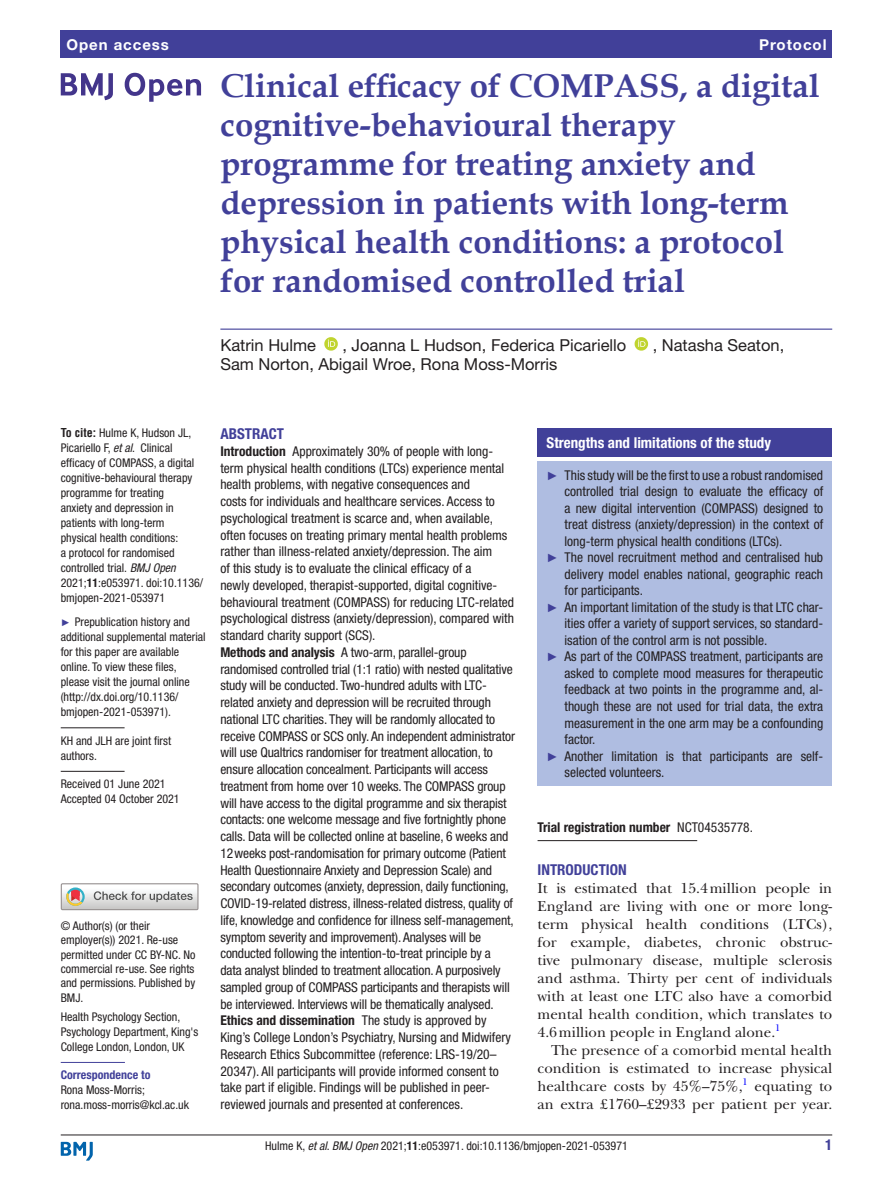
<style>
.page{position:relative;width:893px;height:1191px;background:#fff}
.page>*{position:absolute;margin:0;border:0;box-sizing:border-box;transform-origin:0 0}
.t1{font:700 33px/39px "Book Antiqua";color:#414099}
.t2{font:16.5px "Helvetica Neue LT Std";color:#231f20}
.t3{font:15px/18px "New Baskerville";color:#231f20;text-align:justify}
.t4{font:700 condensed 15px "Helvetica Neue LT Std";color:#fff}
.t5{font:700 condensed 15px "Helvetica Neue LT Std";color:#414099}
.t6{font:700 15px "Helvetica Neue LT Std";letter-spacing:.065em;color:#fff}
.t7{font:condensed 13.5px/16.8px "Helvetica Neue LT Std";color:#231f20}
.t8{font:700 condensed 13.5px "Helvetica Neue LT Std";color:#231f20}
.t9{font:condensed 12px/15px "Helvetica Neue LT Std";color:#231f20}
.t10{font:700 condensed 12px "Helvetica Neue LT Std";color:#414099}
.t11{font:9.9px "New Baskerville";color:#00f}
.s1{font-family:"Helvetica LT Std";font-weight:700}
.s2{font-style:italic}
.s3{font-weight:700}
.s4{font-family:"Arial";font-stretch:normal;font-size:9.75px;color:#414099}
.s5{font-family:"Arial";font-stretch:normal;font-size:12px;color:#414099}
.s6{font-weight:400}
</style>
<div class="page">
<hr style="left:61px;top:1134px;width:771px;height:1px;background:#231f20">
<svg style="left:61px;top:1141px;width:32px;height:19px"></svg>
<div style="left:61px;top:31px;width:771px;height:27px;background:#414099"></div>
<hr style="left:220px;top:328px;width:612px;height:2px;background:#414099">
<svg style="left:324px;top:337px;width:14px;height:14px"></svg>
<svg style="left:635px;top:337px;width:13px;height:14px"></svg>
<hr style="left:61px;top:727px;width:64px;height:1px;background:#231f20">
<hr style="left:61px;top:771px;width:64px;height:1px;background:#231f20">
<hr style="left:61px;top:1062px;width:64px;height:1px;background:#414099">
<svg style="left:61px;top:73px;width:52px;height:27px"></svg>
<svg style="left:125px;top:73px;width:76px;height:29px"></svg>
<div style="left:61px;top:883px;width:138px;height:27px;border:1px solid #969090"></div>
<svg style="left:61px;top:883px;width:137px;height:26px"></svg>
<hr style="left:538px;top:840px;width:159px;height:1px;background:#231f20">
<div style="left:538px;top:428px;width:294px;height:29px;background:#414099"></div>
<div style="left:538px;top:461px;width:294px;height:325px;background:#afbde1"></div>
<p class="t6" style="left:66px;top:35px;width:104px">Open access</p>
<p class="t6" style="left:759px;top:35px;width:69px">Protocol</p>
<h1 class="t1" style="left:220px;top:66px;width:601px">Clinical efficacy of COMPASS, a digital cognitive-behavioural therapy programme for treating anxiety and depression in patients with long-term physical health conditions: a protocol for randomised controlled trial</h1>
<p class="t2" style="left:220px;top:335px;width:97px">Katrin Hulme</p>
<p class="t2" style="left:342px;top:335px;width:285px">, Joanna L Hudson, Federica Picariello</p>
<p class="t2" style="left:653px;top:335px;width:133px">, Natasha Seaton,</p>
<p class="t2" style="left:220px;top:354px;width:339px">Sam Norton, Abigail Wroe, Rona Moss-Morris</p>
<p class="t9" style="left:61px;top:425px;width:144px"><span class="s1">To cite:</span> Hulme K, Hudson JL,<br>Picariello F, <span class="s2">et al</span>. Clinical efficacy of COMPASS, a digital cognitive-behavioural therapy programme for treating<br>anxiety and depression in patients with long-term physical health conditions:<br>a protocol for randomised controlled trial. <span class="s2">BMJ Open<br></span>2021;<span class="s3">11</span>:e053971. doi:10.1136/ bmjopen-2021-053971</p>
<p class="t9" style="left:61px;top:614px;width:146px"><span class="s4">►</span> Prepublication history and additional supplemental material for this paper are available online. To view these files, please visit the journal online (http://dx.doi.org/10.1136/ bmjopen-2021-053971).</p>
<p class="t9" style="left:61px;top:733px;width:112px">KH and JLH are joint first authors.</p>
<p class="t9" style="left:61px;top:776px;width:120px">Received 01 June 2021<br>Accepted 04 October 2021</p>
<p class="t9" style="left:61px;top:918px;width:136px;line-height:14.4px">© Author(s) (or their employer(s)) 2021. Re-use permitted under CC BY-NC. No commercial re-use. See rights and permissions. Published by<br>BMJ.</p>
<p class="t9" style="left:61px;top:1009px;width:139px">Health Psychology Section,<br>Psychology Department, King's<br>College London, London, UK</p>
<p class="t10" style="left:61px;top:1067px;width:91px">Correspondence to</p>
<p class="t9" style="left:61px;top:1082px;width:130px">Rona Moss-Morris; rona.moss-morris@kcl.ac.uk</p>
<p class="t5" style="left:220px;top:425px;width:65px">ABSTRACT</p>
<p class="t7" style="left:220px;top:442px;width:296px"><span class="s3">Introduction</span> Approximately 30% of people with long&shy;term physical health conditions (LTCs) experience mental health problems, with negative consequences and<br>costs for individuals and healthcare services. Access to psychological treatment is scarce and, when available, often focuses on treating primary mental health problems rather than illness-related anxiety/depression. The aim<br>of this study is to evaluate the clinical efficacy of a<br>newly developed, therapist-supported, digital cognitive&shy;behavioural treatment (COMPASS) for reducing LTC-related psychological distress (anxiety/depression), compared with standard charity support (SCS).<br><span class="s3">Methods and analysis</span> A two-arm, parallel-group randomised controlled trial (1:1 ratio) with nested qualitative study will be conducted. Two-hundred adults with LTC&shy;related anxiety and depression will be recruited through national LTC charities. They will be randomly allocated to receive COMPASS or SCS only. An independent administrator will use Qualtrics randomiser for treatment allocation, to ensure allocation concealment. Participants will access treatment from home over 10 weeks. The COMPASS group will have access to the digital programme and six therapist contacts: one welcome message and five fortnightly phone calls. Data will be collected online at baseline, 6 weeks and 12weeks post-randomisation for primary outcome (Patient Health Questionnaire Anxiety and Depression Scale) and secondary outcomes (anxiety, depression, daily functioning, COVID-19-related distress, illness-related distress, quality of life, knowledge and confidence for illness self-management, symptom severity and improvement). Analyses will be conducted following the intention-to-treat principle by a data analyst blinded to treatment allocation. A purposively sampled group of COMPASS participants and therapists will be interviewed. Interviews will be thematically analysed.<br><span class="s3">Ethics and dissemination</span> The study is approved by King’s College London’s Psychiatry, Nursing and Midwifery Research Ethics Subcommittee (reference: LRS-19/20– 20347). All participants will provide informed consent to take part if eligible. Findings will be published in peer&shy;reviewed journals and presented at conferences.</p>
<p class="t4" style="left:547px;top:434px;width:226px">Strengths and limitations of the study</p>
<p class="t7" style="left:547px;top:466px;width:278px"><span class="s5">►</span> This study will be the first to use a robust randomised</p>
<p class="t7" style="left:565px;top:483px;width:260px">controlled trial design to evaluate the efficacy of</p>
<p class="t7" style="left:565px;top:499px;width:260px">a new digital intervention (COMPASS) designed to</p>
<p class="t7" style="left:565px;top:516px;width:260px">treat distress (anxiety/depression) in the context of</p>
<p class="t7" style="left:565px;top:532px;width:219px">long-term physical health conditions (LTCs).</p>
<p class="t7" style="left:547px;top:549px;width:278px"><span class="s5">►</span> The novel recruitment method and centralised hub</p>
<p class="t7" style="left:565px;top:565px;width:260px">delivery model enables national, geographic reach</p>
<p class="t7" style="left:565px;top:582px;width:80px">for participants.</p>
<p class="t7" style="left:547px;top:598px;width:278px"><span class="s5">►</span> An important limitation of the study is that LTC char-</p>
<p class="t7" style="left:565px;top:615px;width:260px">ities offer a variety of support services, so standard-</p>
<p class="t7" style="left:565px;top:631px;width:204px">isation of the control arm is not possible.</p>
<p class="t7" style="left:547px;top:648px;width:278px"><span class="s5">►</span> As part of the COMPASS treatment, participants are</p>
<p class="t7" style="left:565px;top:664px;width:260px">asked to complete mood measures for therapeutic</p>
<p class="t7" style="left:565px;top:681px;width:260px">feedback at two points in the programme and, al-</p>
<p class="t7" style="left:565px;top:697px;width:260px">though these are not used for trial data, the extra</p>
<p class="t7" style="left:565px;top:714px;width:260px">measurement in the one arm may be a confounding</p>
<p class="t7" style="left:565px;top:730px;width:32px">factor.</p>
<p class="t7" style="left:547px;top:747px;width:278px"><span class="s5">►</span> Another limitation is that participants are self-</p>
<p class="t7" style="left:565px;top:763px;width:101px">selected volunteers.</p>
<p class="t8" style="left:538px;top:818px;width:217px">Trial registration number <span class="s6">NCT04535778.</span></p>
<p class="t5" style="left:538px;top:861px;width:91px">INTRODUCTION</p>
<p class="t3" style="left:538px;top:879px;width:296px">It is estimated that 15.4million people in England are living with one or more long&shy;term physical health conditions (LTCs), for example, diabetes, chronic obstruc&shy;tive pulmonary disease, multiple sclerosis and asthma. Thirty per cent of individuals with at least one LTC also have a comorbid mental health condition, which translates to 4.6million people in England alone.<sup>1</sup></p>
<p class="t3" style="left:538px;top:1041px;width:296px;text-indent:14px">The presence of a comorbid mental health condition is estimated to increase physical healthcare costs by 45%–75%,</p>
<p class="t11" style="left:743px;top:1075px;width:7px">1</p>
<p class="t3" style="left:538px;top:1077px;width:296px;text-align:right">equating to<br>an extra £1760–£2933 per patient per year.</p>
<p class="t9" style="left:265px;top:1137px;width:364px">Hulme K, <span class="s2">et al</span>. <span class="s2">BMJ Open</span> 2021;<span class="s3">11</span>:e053971. doi:10.1136/bmjopen-2021-053971</p>
<p class="t5" style="left:825px;top:1135px;width:9px">1</p>
</div>
